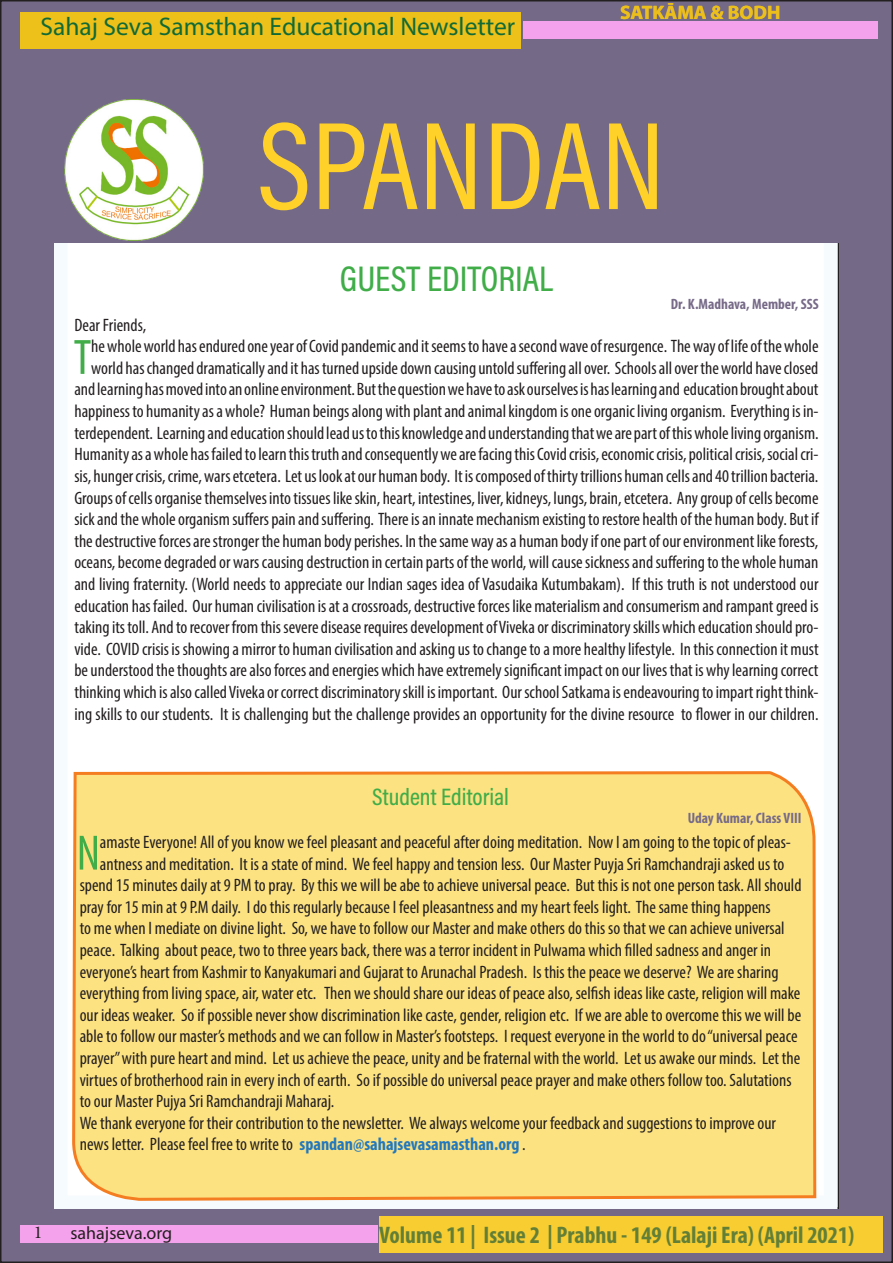
<style>
.page{position:relative;width:893px;height:1263px;background:#fff}
.page>*{position:absolute;margin:0;border:0;box-sizing:border-box;transform-origin:0 0}
.t1{font:126px "Acumin Variable Concept";color:#ffd129}
.t2{font:condensed 50.1px "Myriad Pro";color:#40ad49}
.t3{font:36px "Acumin Variable Concept";color:#40ad49}
.t4{font:25.5px "Myriad Pro";color:#116a36}
.t5{font:700 condensed 24px "Myriad Pro";color:#637f37}
.t6{font:24px "Acumin Variable Concept";color:#40ad49}
.t7{font:700 19.5px "Myriad Pro";color:#edbf1b}
.t8{font:condensed 18px/21.6px "Myriad Pro";color:#231f20;text-align:right}
.t9{font:18px "Myriad Pro";color:#231f20}
.t10{font:18px "Minion Pro";color:#231f20}
.t11{font:700 condensed 15px "Myriad Pro";color:#766a88}
.s1{font-weight:700;color:#2278be}
</style>
<div class="page">
<div style="left:1px;top:1px;width:891px;height:1261px;background:#746a87"></div>
<div style="left:54px;top:217px;width:783px;height:992px;background:#fff"></div>
<div style="left:28px;top:86px;width:821px;height:156px;background:#746987"></div>
<div style="left:21px;top:12px;width:500px;height:37px;background:#edc01a"></div>
<div style="left:379px;top:1216px;width:504px;height:36px;background:#f7cd31"></div>
<div style="left:523px;top:22px;width:355px;height:17px;background:#f5a2ec"></div>
<div style="left:21px;top:1225px;width:357px;height:18px;background:#f5a2ec"></div>
<img style="left:65px;top:99px;width:138px;height:141px">
<div style="left:71px;top:771px;width:747px;height:431px;background:#fce281"></div>
<p class="t4" style="left:40px;top:11px;width:476px">Sahaj Seva Samsthan Educational Newsletter</p>
<p class="t7" style="left:620px;top:-1px;width:162px">SATKĀMA &amp; BODH</p>
<p class="t1" style="left:257px;top:79px;width:410px">SPANDAN</p>
<p class="t3" style="left:340px;top:254px;width:215px">GUEST EDITORIAL</p>
<p class="t11" style="left:671px;top:295px;width:149px">Dr. K.Madhava, Member, SSS</p>
<p class="t8" style="left:74px;top:314px;width:73px">Dear Friends,</p>
<p class="t2" style="left:74px;top:327px;width:19px">T</p>
<p class="t8" style="left:74px;top:335px;width:746px">he whole world has endured one year of Covid pandemic and it seems to have a second wave of resurgence. The way of life of the whole world has changed dramatically and it has turned upside down causing untold suffering all over. Schools all over the world have closed and learning has moved into an online environment. But the question we have to ask ourselves is has learning and education brought about happiness to humanity as a whole? Human beings along with plant and animal kingdom is one organic living organism. Everything is in&shy;terdependent. Learning and education should lead us to this knowledge and understanding that we are part of this whole living organism.<br>Humanity as a whole has failed to learn this truth and consequently we are facing this Covid crisis, economic crisis, political crisis, social cri&shy;sis, hunger crisis, crime, wars etcetera. Let us look at our human body. It is composed of thirty trillions human cells and 40 trillion bacteria.<br>Groups of cells organise themselves into tissues like skin, heart, intestines, liver, kidneys, lungs, brain, etcetera. Any group of cells become sick and the whole organism suffers pain and suffering. There is an innate mechanism existing to restore health of the human body. But if the destructive forces are stronger the human body perishes. In the same way as a human body if one part of our environment like forests, oceans, become degraded or wars causing destruction in certain parts of the world, will cause sickness and suffering to the whole human and living fraternity. (World needs to appreciate our Indian sages idea of Vasudaika Kutumbakam). If this truth is not understood our education has failed. Our human civilisation is at a crossroads, destructive forces like materialism and consumerism and rampant greed is taking its toll. And to recover from this severe disease requires development of Viveka or discriminatory skills which education should pro&shy;vide. COVID crisis is showing a mirror to human civilisation and asking us to change to a more healthy lifestyle. In this connection it must be understood the thoughts are also forces and energies which have extremely significant impact on our lives that is why learning correct thinking which is also called Viveka or correct discriminatory skill is important. Our school Satkama is endeavouring to impart right think&shy;ing skills to our students. It is challenging but the challenge provides an opportunity for the divine resource to flower in our children.</p>
<p class="t6" style="left:372px;top:780px;width:138px">Student Editorial</p>
<p class="t11" style="left:688px;top:808px;width:115px">Uday Kumar, Class VIII</p>
<p class="t2" style="left:77px;top:823px;width:25px">N</p>
<p class="t8" style="left:100px;top:831px;width:692px">amaste Everyone! All of you know we feel pleasant and peaceful after doing meditation. Now I am going to the topic of pleas-</p>
<p class="t8" style="left:100px;top:853px;width:686px">antness and meditation. It is a state of mind. We feel happy and tension less. Our Master Puyja Sri Ramchandraji asked us to</p>
<p class="t8" style="left:80px;top:874px;width:723px">spend 15 minutes daily at 9 PM to pray. By this we will be abe to achieve universal peace. But this is not one person task. All should</p>
<p class="t8" style="left:80px;top:896px;width:692px">pray for 15 min at 9 P.M daily. I do this regularly because I feel pleasantness and my heart feels light. The same thing happens</p>
<p class="t8" style="left:80px;top:917px;width:706px">to me when I mediate on divine light. So, we have to follow our Master and make others do this so that we can achieve universal</p>
<p class="t8" style="left:80px;top:939px;width:693px">peace. Talking about peace, two to three years back, there was a terror incident in Pulwama which filled sadness and anger in</p>
<p class="t8" style="left:80px;top:961px;width:700px">everyone’s heart from Kashmir to Kanyakumari and Gujarat to Arunachal Pradesh. Is this the peace we deserve? We are sharing</p>
<p class="t8" style="left:80px;top:982px;width:722px">everything from living space, air, water etc. Then we should share our ideas of peace also, selfish ideas like caste, religion will make</p>
<p class="t8" style="left:80px;top:1004px;width:723px">our ideas weaker. So if possible never show discrimination like caste, gender, religion etc. If we are able to overcome this we will be</p>
<p class="t8" style="left:80px;top:1025px;width:719px">able to follow our master’s methods and we can follow in Master’s footsteps. I request everyone in the world to do “universal peace</p>
<p class="t8" style="left:80px;top:1047px;width:722px">prayer” with pure heart and mind. Let us achieve the peace, unity and be fraternal with the world. Let us awake our minds. Let the</p>
<p class="t8" style="left:80px;top:1069px;width:713px">virtues of brotherhood rain in every inch of earth. So if possible do universal peace prayer and make others follow too. Salutations</p>
<p class="t8" style="left:80px;top:1090px;width:256px">to our Master Pujya Sri Ramchandraji Maharaj.</p>
<p class="t8" style="left:80px;top:1112px;width:698px;text-align:left">We thank everyone for their contribution to the newsletter. We always welcome your feedback and suggestions to improve our news letter. Please feel free to write to <span class="s1">spandan@sahajsevasamasthan.org</span> .</p>
<p class="t10" style="left:34px;top:1220px;width:10px">1</p>
<p class="t9" style="left:70px;top:1222px;width:103px">sahajseva.org</p>
<p class="t5" style="left:379px;top:1219px;width:477px">Volume 11 | Issue 2 | Prabhu - 149 (Lalaji Era) (April 2021)</p>
</div>
